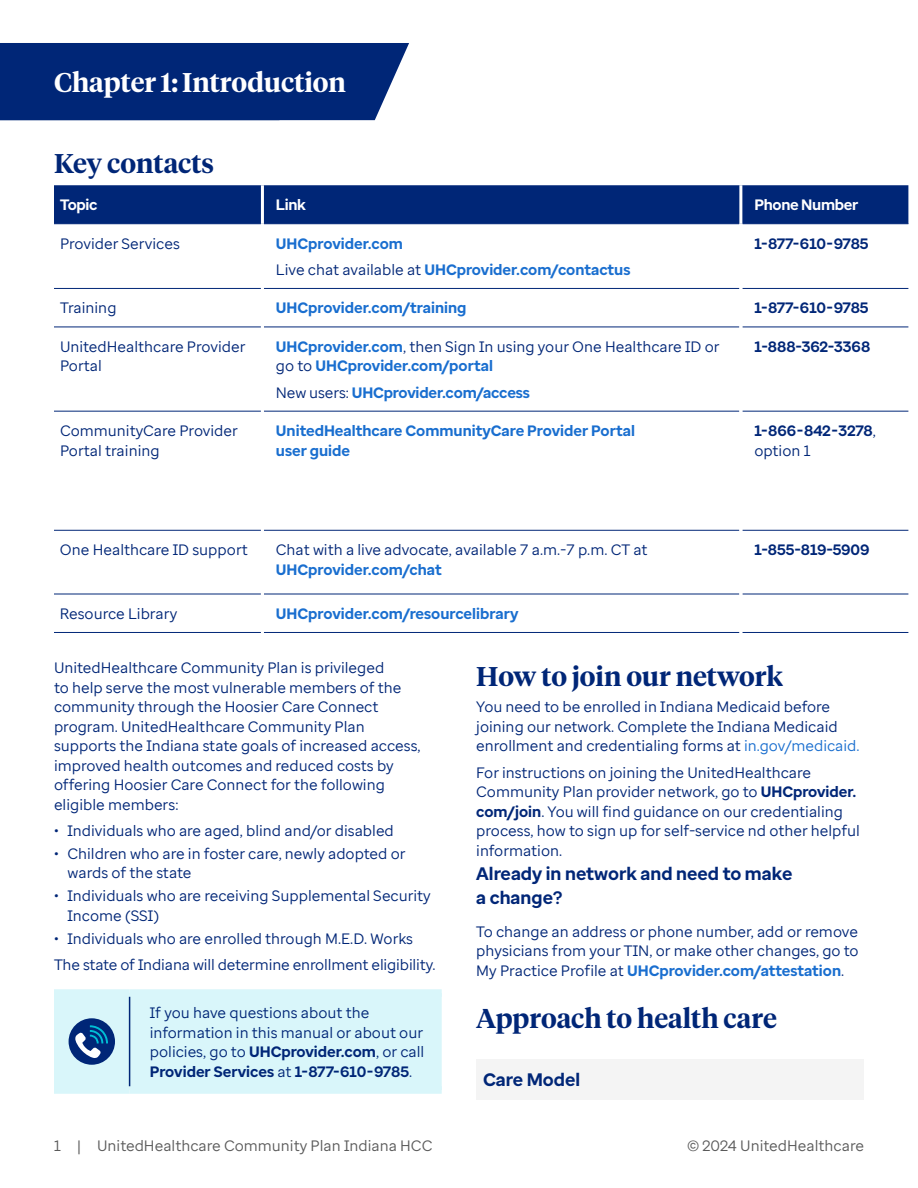
<style>
.page{position:relative;width:918px;height:1188px;background:#fff}
.page>*{position:absolute;margin:0;border:0;box-sizing:border-box;transform-origin:0 0}
.H4{font:600 27px "UHC Serif Headline";color:#002677}
.chapter_header{font:600 27px "UHC Serif Headline";color:#fff}
.Body{font:700 18px/24px "Enterprise Sans";color:#002677}
.H5_Sans_Gray_Shading{font:700 18px "Enterprise Sans";color:#002677}
.Body-2{font:15px/19.5px "Enterprise Sans";color:#002677}
.Body-3{font:700 15px/19.5px "Enterprise Sans";color:#196ecf}
.H4-2{font:15px/19.5px "Enterprise Sans";color:#002677;text-align:justify}
.t1{font:15px "Enterprise Sans";color:#5a5a5a}
.Body-4{font:700 15px/19.5px "Enterprise Sans";color:#002677}
.Body-5{font:700 15px "Enterprise Sans";letter-spacing:-.03em;color:#002677}
.t2{font:700 15px "Enterprise Sans";letter-spacing:-.02em;color:#fff}
.s1{font-weight:400;color:#002677}
.s2{font-weight:700;color:#196ecf}
.s3{font-weight:400}
.s4{font-weight:700}
.s5{color:#196ecf}
</style>
<div class="page">
<div style="left:0;top:43px;width:409px;height:77px;background:#002677"></div>
<div style="left:54px;top:185px;width:854px;height:38px;background:#002677"></div>
<hr style="left:54px;top:223px;width:207px;height:1px;background:#002677">
<hr style="left:264px;top:223px;width:475px;height:1px;background:#002677">
<hr style="left:742px;top:223px;width:166px;height:1px;background:#002677">
<hr style="left:54px;top:288px;width:207px;height:1px;background:#002677">
<hr style="left:264px;top:288px;width:475px;height:1px;background:#002677">
<hr style="left:742px;top:288px;width:166px;height:1px;background:#002677">
<hr style="left:54px;top:327px;width:207px;height:1px;background:#002677">
<hr style="left:54px;top:411px;width:207px;height:1px;background:#002677">
<hr style="left:54px;top:530px;width:207px;height:1px;background:#002677">
<hr style="left:264px;top:327px;width:475px;height:1px;background:#002677">
<hr style="left:264px;top:411px;width:475px;height:1px;background:#002677">
<hr style="left:264px;top:530px;width:475px;height:1px;background:#002677">
<hr style="left:742px;top:327px;width:166px;height:1px;background:#002677">
<hr style="left:742px;top:411px;width:166px;height:1px;background:#002677">
<hr style="left:742px;top:530px;width:166px;height:1px;background:#002677">
<hr style="left:54px;top:594px;width:207px;height:1px;background:#002677">
<hr style="left:264px;top:594px;width:475px;height:1px;background:#002677">
<hr style="left:742px;top:594px;width:166px;height:1px;background:#002677">
<hr style="left:261px;top:185px;width:3px;height:39px;background:#fff">
<hr style="left:739px;top:185px;width:3px;height:39px;background:#fff">
<hr style="left:54px;top:632px;width:207px;height:1px;background:#002677">
<hr style="left:264px;top:632px;width:475px;height:1px;background:#002677">
<hr style="left:742px;top:632px;width:166px;height:1px;background:#002677">
<div style="left:54px;top:989px;width:76px;height:8px;background:#d9f6fa"></div>
<div style="left:130px;top:989px;width:312px;height:8px;background:#d9f6fa"></div>
<div style="left:54px;top:1086px;width:76px;height:8px;background:#d9f6fa"></div>
<div style="left:130px;top:1086px;width:312px;height:8px;background:#d9f6fa"></div>
<div style="left:54px;top:996px;width:388px;height:91px;background:#d9f6fa"></div>
<div style="left:476px;top:1059px;width:388px;height:40px;background:#f4f4f4"></div>
<p class="chapter_header" style="left:54px;top:64px;width:294px">Chapter 1: Introduction</p>
<h1 class="chapter_header" style="left:161px;top:64px;width:92px">X: Title</h1>
<p class="H4" style="left:54px;top:144px;width:162px">Key contacts</p>
<p class="t2" style="left:60px;top:195px;width:39px">Topic</p>
<p class="t2" style="left:276px;top:195px;width:32px">Link</p>
<p class="t2" style="left:754px;top:195px;width:105px">Phone Number</p>
<p class="Body-2" style="left:60px;top:234px;width:121px">Provider Services</p>
<p class="Body-3" style="left:276px;top:234px;width:129px">UHCprovider.com</p>
<p class="Body-3" style="left:276px;top:260px;width:356px"><span class="s1">Live chat available at</span> UHCprovider.com/contactus</p>
<p class="Body-5" style="left:754px;top:234px;width:116px">1-877-610-9785</p>
<p class="Body-2" style="left:60px;top:298px;width:58px">Training</p>
<p class="Body-3" style="left:276px;top:298px;width:192px">UHCprovider.com/training</p>
<p class="Body-5" style="left:754px;top:298px;width:116px">1-877-610-9785</p>
<p class="Body-2" style="left:60px;top:337px;width:187px">UnitedHealthcare Provider<br>Portal</p>
<p class="Body-2" style="left:276px;top:337px;width:445px"><span class="s2">UHCprovider.com</span>, then Sign In using your One Healthcare ID or go to <span class="s2">UHCprovider.com/portal</span></p>
<p class="Body-3" style="left:276px;top:383px;width:256px"><span class="s1">New users:</span> UHCprovider.com/access</p>
<p class="Body-4" style="left:754px;top:337px;width:117px">1-888-362-3368</p>
<p class="Body-2" style="left:60px;top:421px;width:179px">CommunityCare Provider<br>Portal training</p>
<p class="Body-3" style="left:276px;top:421px;width:361px">UnitedHealthcare CommunityCare Provider Portal user guide</p>
<p class="Body-4" style="left:754px;top:421px;width:123px">1-866-842-3278<span class="s3">, option 1</span></p>
<p class="Body-2" style="left:60px;top:540px;width:189px">One Healthcare ID support</p>
<p class="Body-2" style="left:276px;top:540px;width:373px">Chat with a live advocate, available 7 a.m.-7 p.m. CT at<br><span class="s2">UHCprovider.com/chat</span></p>
<p class="Body-4" style="left:754px;top:540px;width:117px">1-855-819-5909</p>
<p class="Body-2" style="left:60px;top:604px;width:119px">Resource Library</p>
<p class="Body-3" style="left:276px;top:604px;width:244px">UHCprovider.com/resourcelibrary</p>
<p class="Body-2" style="left:54px;top:658px;width:368px">UnitedHealthcare Community Plan is privileged<br>to help serve the most vulnerable members of the community through the Hoosier Care Connect program. UnitedHealthcare Community Plan supports the Indiana state goals of increased access, improved health outcomes and reduced costs by offering Hoosier Care Connect for the following eligible members:</p>
<p class="Body-2" style="left:54px;top:821px;width:341px">• Individuals who are aged, blind and/or disabled</p>
<p class="Body-2" style="left:68px;top:844px;width:339px;text-indent:-14px">• Children who are in foster care, newly adopted or wards of the state</p>
<p class="Body-2" style="left:68px;top:886px;width:365px;text-indent:-14px">• Individuals who are receiving Supplemental Security<br>Income (SSI)</p>
<p class="Body-2" style="left:54px;top:928px;width:361px">• Individuals who are enrolled through M.E.D. Works</p>
<p class="Body-2" style="left:54px;top:955px;width:383px">The state of Indiana will determine enrollment eligibility.</p>
<p class="Body-2" style="left:150px;top:1003px;width:276px">If you have questions about the information in this manual or about our policies, go to <span class="s4">UHCprovider.com</span>, or call <span class="s4">Provider Services</span> at <span class="s4">1-877-610-9785</span>.</p>
<p class="H4" style="left:476px;top:658px;width:308px">How to join our network</p>
<p class="Body-2" style="left:476px;top:697px;width:385px">You need to be enrolled in Indiana Medicaid before joining our network. Complete the Indiana Medicaid enrollment and credentialing forms at <span class="s5">in.gov/medicaid.</span></p>
<p class="Body-2" style="left:476px;top:762px;width:385px">For instructions on joining the UnitedHealthcare Community Plan provider network, go to <span class="s4">UHCprovider. com/join</span>. You will find guidance on our credentialing process, how to sign up for self-service nd other helpful information.</p>
<p class="Body" style="left:476px;top:861px;width:318px">Already in network and need to make a change?</p>
<p class="H4-2" style="left:476px;top:921px;width:384px">To change an address or phone number, add or remove physicians from your TIN, or make other changes, go to My Practice Profile at <span class="s2">UHCprovider.com/attestation</span>.</p>
<p class="H4" style="left:476px;top:1000px;width:302px">Approach to health care</p>
<p class="H5_Sans_Gray_Shading" style="left:483px;top:1068px;width:99px">Care Model</p>
<p class="t1" style="left:54px;top:1136px;width:380px">1 | UnitedHealthcare Community Plan Indiana HCC</p>
<p class="t1" style="left:687px;top:1136px;width:178px">© 2024 UnitedHealthcare</p>
</div>
